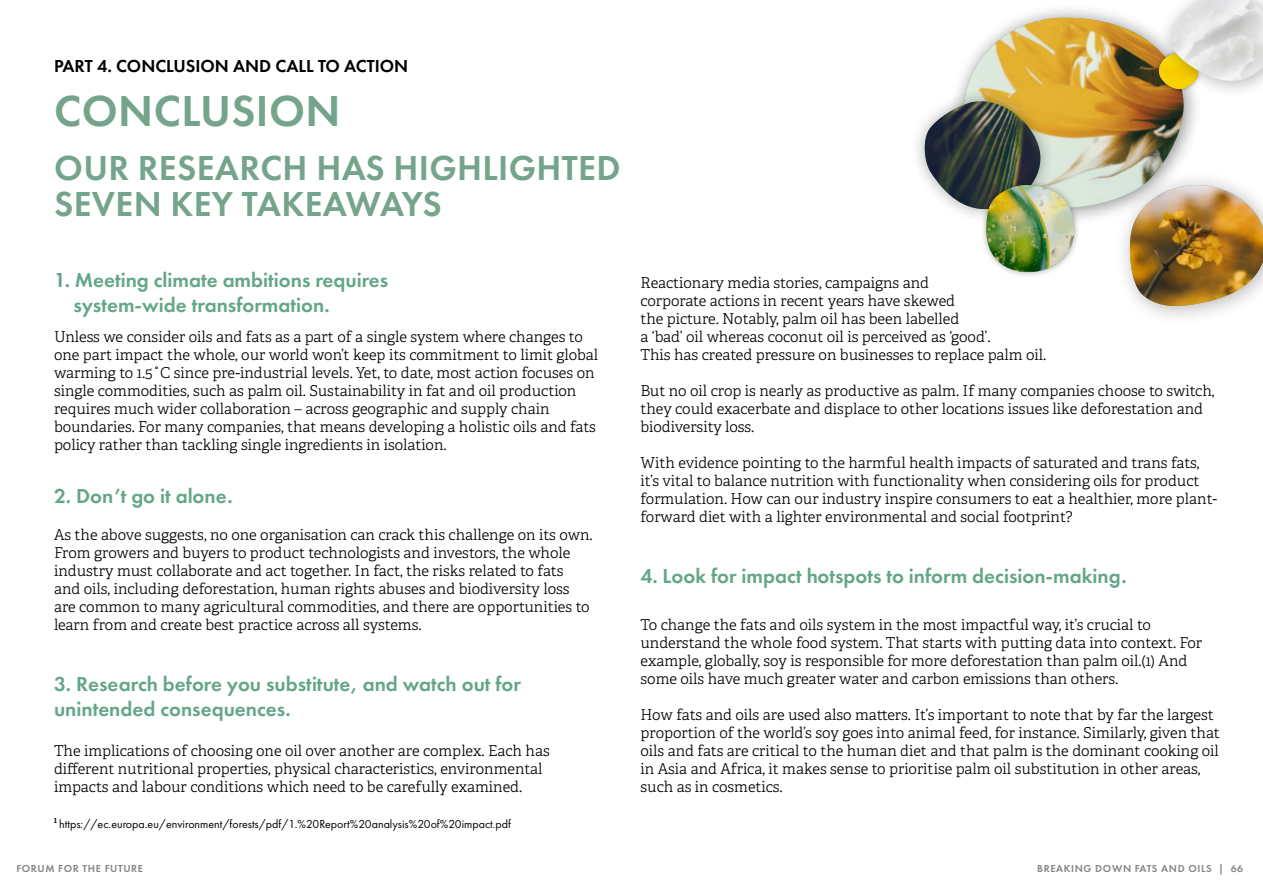
<style>
.page{position:relative;width:1263px;height:893px;background:#fff}
.page>*{position:absolute;margin:0;border:0;box-sizing:border-box;transform-origin:0 0}
.t1{font:600 45px "Futura PT";letter-spacing:.01em;color:#75a48d}
.t2{font:600 36px/36px "Futura PT";letter-spacing:.01em;color:#75a48d}
.t3{font:600 21px/25.2px "Futura PT";color:#64a688}
.t4{font:600 18px "Futura PT";color:#000}
.t5{font:300 15px/18px "Adelle";color:#000}
.t6{font:12px "Futura PT";color:#000}
.t7{font:600 10.5px "Futura PT";letter-spacing:.06em;color:#878786}
</style>
<div class="page">
<div style="left:1115px;top:170px;width:148px;height:157px;background:#000;opacity:.29"></div>
<div style="left:910px;top:87px;width:145px;height:137px;background:#000;opacity:.32"></div>
<img style="left:922px;top:0;width:341px;height:307px">
<p class="t4" style="left:54px;top:58px;width:356px">PART 4. CONCLUSION AND CALL TO ACTION</p>
<h1 class="t1" style="left:54px;top:92px;width:288px">CONCLUSION</h1>
<h2 class="t2" style="left:54px;top:153px;width:568px">OUR RESEARCH HAS HIGHLIGHTED<br>SEVEN KEY TAKEAWAYS</h2>
<h3 class="t3" style="left:74px;top:269px;width:316px;text-indent:-20px">1. Meeting climate ambitions requires system-wide transformation.</h3>
<p class="t5" style="left:54px;top:329px;width:545px">Unless we consider oils and fats as a part of a single system where changes to one part impact the whole, our world won’t keep its commitment to limit global warming to 1.5˚C since pre-industrial levels. Yet, to date, most action focuses on single commodities, such as palm oil. Sustainability in fat and oil production requires much wider collaboration – across geographic and supply chain boundaries. For many companies, that means developing a holistic oils and fats policy rather than tackling single ingredients in isolation.</p>
<h3 class="t3" style="left:54px;top:485px;width:180px">2. Don’t go it alone.</h3>
<p class="t5" style="left:54px;top:527px;width:540px">As the above suggests, no one organisation can crack this challenge on its own.<br>From growers and buyers to product technologists and investors, the whole industry must collaborate and act together. In fact, the risks related to fats and oils, including deforestation, human rights abuses and biodiversity loss are common to many agricultural commodities, and there are opportunities to learn from and create best practice across all systems.</p>
<h3 class="t3" style="left:54px;top:673px;width:469px">3. Research before you substitute, and watch out for unintended consequences.</h3>
<p class="t5" style="left:54px;top:743px;width:497px">The implications of choosing one oil over another are complex. Each has different nutritional properties, physical characteristics, environmental impacts and labour conditions which need to be carefully examined.</p>
<p class="t6" style="left:54px;top:819px;width:459px"><sup>1</sup> https://ec.europa.eu/environment/forests/pdf/1.%20Report%20analysis%20of%20impact.pdf</p>
<p class="t5" style="left:640px;top:275px;width:407px">Reactionary media stories, campaigns and<br>corporate actions in recent years have skewed<br>the picture. Notably, palm oil has been labelled<br>a ‘bad’ oil whereas coconut oil is perceived as ‘good’.<br>This has created pressure on businesses to replace palm oil.</p>
<p class="t5" style="left:640px;top:383px;width:575px">But no oil crop is nearly as productive as palm. If many companies choose to switch, they could exacerbate and displace to other locations issues like deforestation and biodiversity loss.</p>
<p class="t5" style="left:640px;top:455px;width:578px">With evidence pointing to the harmful health impacts of saturated and trans fats, it’s vital to balance nutrition with functionality when considering oils for product formulation. How can our industry inspire consumers to eat a healthier, more plant&shy;forward diet with a lighter environmental and social footprint?</p>
<h3 class="t3" style="left:640px;top:565px;width:488px">4. Look for impact hotspots to inform decision-making.</h3>
<p class="t5" style="left:640px;top:617px;width:563px">To change the fats and oils system in the most impactful way, it’s crucial to understand the whole food system. That starts with putting data into context. For example, globally, soy is responsible for more deforestation than palm oil.(1) And some oils have much greater water and carbon emissions than others.</p>
<p class="t5" style="left:640px;top:707px;width:581px">How fats and oils are used also matters. It’s important to note that by far the largest proportion of the world’s soy goes into animal feed, for instance. Similarly, given that oils and fats are critical to the human diet and that palm is the dominant cooking oil in Asia and Africa, it makes sense to prioritise palm oil substitution in other areas, such as in cosmetics.</p>
<p class="t7" style="left:16px;top:862px;width:128px">FORUM FOR THE FUTURE</p>
<p class="t7" style="left:1037px;top:864px;width:208px">BREAKING DOWN FATS AND OILS | 66</p>
</div>
